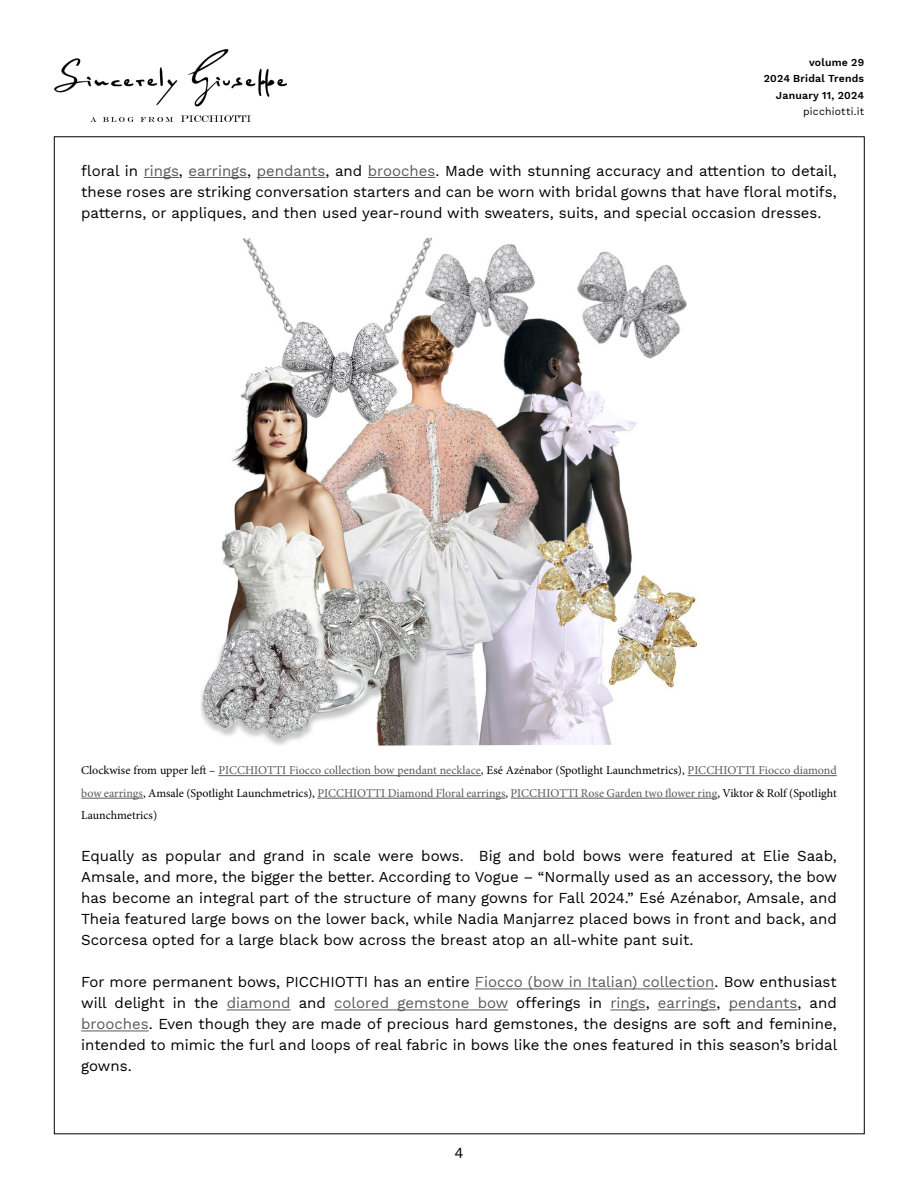
<style>
.page{position:relative;width:918px;height:1188px;background:#fff}
.page>*{position:absolute;margin:0;border:0;box-sizing:border-box;transform-origin:0 0}
.t1{font:15px/21px "Work Sans";color:#000;text-align:justify}
.t2{font:12px/22.5px "Minion Pro";color:#58595b;text-align:justify}
.t3{font:600 10.5px/16.5px "Work Sans";letter-spacing:.02em;color:#000;text-align:right}
.t4{font:10.5px "Work Sans";letter-spacing:.015em;color:#000}
.s1{color:#58595b}
.s2{color:#000}
</style>
<div class="page">
<img style="left:54px;top:49px;width:233px;height:73px">
<hr style="left:144px;top:177px;width:35px;height:1px;background:#58595b">
<hr style="left:189px;top:177px;width:58px;height:1px;background:#58595b">
<hr style="left:257px;top:177px;width:68px;height:1px;background:#58595b">
<hr style="left:368px;top:177px;width:67px;height:1px;background:#58595b">
<hr style="left:218px;top:775px;width:263px;height:1px;background:#58595b">
<hr style="left:688px;top:775px;width:149px;height:1px;background:#58595b">
<hr style="left:81px;top:798px;width:62px;height:1px;background:#58595b">
<hr style="left:317px;top:798px;width:189px;height:1px;background:#58595b">
<hr style="left:511px;top:798px;width:206px;height:1px;background:#58595b">
<hr style="left:475px;top:989px;width:240px;height:1px;background:#58595b">
<hr style="left:227px;top:1010px;width:64px;height:1px;background:#58595b">
<hr style="left:334px;top:1010px;width:174px;height:1px;background:#58595b">
<hr style="left:610px;top:1010px;width:36px;height:1px;background:#58595b">
<hr style="left:658px;top:1010px;width:59px;height:1px;background:#58595b">
<hr style="left:729px;top:1010px;width:68px;height:1px;background:#58595b">
<hr style="left:81px;top:1031px;width:68px;height:1px;background:#58595b">
<img style="left:201px;top:238px;width:497px;height:508px">
<p class="t3" style="left:764px;top:53px;width:102px">volume 29<br>2024 Bridal Trends<br>January 11, 2024</p>
<p class="t4" style="left:803px;top:103px;width:62px">picchiotti.it</p>
<p class="t1" style="left:81px;top:160px;width:757px">floral in <span class="s1">rings</span>, <span class="s1">earrings</span>, <span class="s1">pendants</span>, and <span class="s1">brooches</span>. Made with stunning accuracy and attention to detail, these roses are striking conversation starters and can be worn with bridal gowns that have floral motifs, patterns, or appliques, and then used year-round with sweaters, suits, and special occasion dresses.</p>
<p class="t2" style="left:81px;top:759px;width:757px"><span class="s2">Clockwise from upper left –</span> PICCHIOTTI Fiocco collection bow pendant necklace<span class="s2">, Esé Azénabor (Spotlight Launchmetrics),</span> PICCHIOTTI Fiocco diamond bow earrings<span class="s2">, Amsale (Spotlight Launchmetrics),</span> PICCHIOTTI Diamond Floral earrings<span class="s2">,</span> PICCHIOTTI Rose Garden two flower ring<span class="s2">, Viktor &amp; Rolf (Spotlight Launchmetrics)</span></p>
<p class="t1" style="left:81px;top:845px;width:757px">Equally as popular and grand in scale were bows. Big and bold bows were featured at Elie Saab, Amsale, and more, the bigger the better. According to Vogue – “Normally used as an accessory, the bow has become an integral part of the structure of many gowns for Fall 2024.” Esé Azénabor, Amsale, and Theia featured large bows on the lower back, while Nadia Manjarrez placed bows in front and back, and Scorcesa opted for a large black bow across the breast atop an all-white pant suit.</p>
<p class="t1" style="left:81px;top:971px;width:758px">For more permanent bows, PICCHIOTTI has an entire <span class="s1">Fiocco (bow in Italian) collection</span>. Bow enthusiast will delight in the <span class="s1">diamond</span> and <span class="s1">colored gemstone bow</span> offerings in <span class="s1">rings</span>, <span class="s1">earrings</span>, <span class="s1">pendants</span>, and <span class="s1">brooches</span>. Even though they are made of precious hard gemstones, the designs are soft and feminine, intended to mimic the furl and loops of real fabric in bows like the ones featured in this season’s bridal gowns.</p>
<p class="t1" style="left:454px;top:1142px;width:11px">4</p>
</div>
